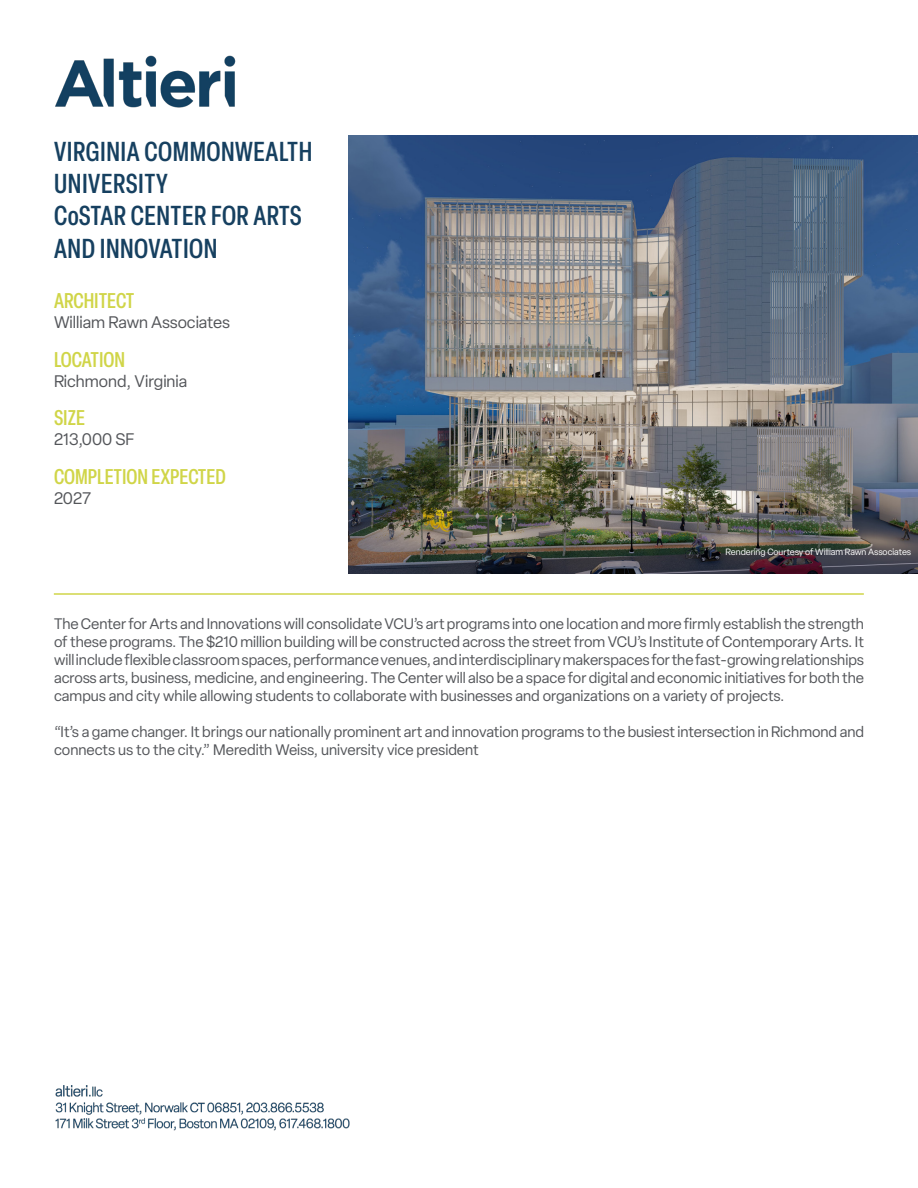
<style>
.page{position:relative;width:918px;height:1188px;background:#fff}
.page>*{position:absolute;margin:0;border:0;box-sizing:border-box;transform-origin:0 0}
.t1{font:500 condensed 27px/32.4px "Elza";letter-spacing:.02em;color:#164060}
.t2{font:500 condensed 21px "Elza";color:#d0d548}
.t3{font:16.5px "Elza";color:#54565a}
.t4{font:15px/18px "Elza";color:#54565a;text-align:justify}
.t5{font:9px "Elza";color:#fff}
</style>
<div class="page">
<img style="left:55px;top:55px;width:180px;height:53px">
<img style="left:55px;top:1086px;width:295px;height:45px">
<img style="left:349px;top:135px;width:569px;height:438px">
<hr style="left:54px;top:593px;width:810px;height:2px;background:#d0d548">
<p class="t1" style="left:54px;top:134px;width:260px">VIRGINIA COMMONWEALTH<br>UNIVERSITY</p>
<p class="t1" style="left:54px;top:199px;width:249px">CoSTAR CENTER FOR ARTS<br>AND INNOVATION</p>
<p class="t2" style="left:54px;top:287px;width:82px">ARCHITECT</p>
<p class="t3" style="left:54px;top:311px;width:178px">William Rawn Associates</p>
<p class="t2" style="left:54px;top:345px;width:73px">LOCATION</p>
<p class="t3" style="left:54px;top:370px;width:135px">Richmond, Virginia</p>
<p class="t2" style="left:54px;top:404px;width:32px">SIZE</p>
<p class="t3" style="left:54px;top:428px;width:82px">213,000 SF</p>
<p class="t2" style="left:54px;top:462px;width:173px">COMPLETION EXPECTED</p>
<p class="t3" style="left:54px;top:487px;width:39px">2027</p>
<p class="t5" style="left:726px;top:546px;width:187px">Rendering Courtesy of William Rawn Associates</p>
<p class="t4" style="left:54px;top:614px;width:812px">The Center for Arts and Innovations will consolidate VCU’s art programs into one location and more firmly establish the strength of these programs. The $210 million building will be constructed across the street from VCU’s Institute of Contemporary Arts. It will include flexible classroom spaces, performance venues, and interdisciplinary makerspaces for the fast-growing relationships across arts, business, medicine, and engineering. The Center will also be a space for digital and economic initiatives for both the campus and city while allowing students to collaborate with businesses and organizations on a variety of projects.</p>
<p class="t4" style="left:54px;top:722px;width:812px">“It’s a game changer. It brings our nationally prominent art and innovation programs to the busiest intersection in Richmond and connects us to the city.” Meredith Weiss, university vice president</p>
</div>
